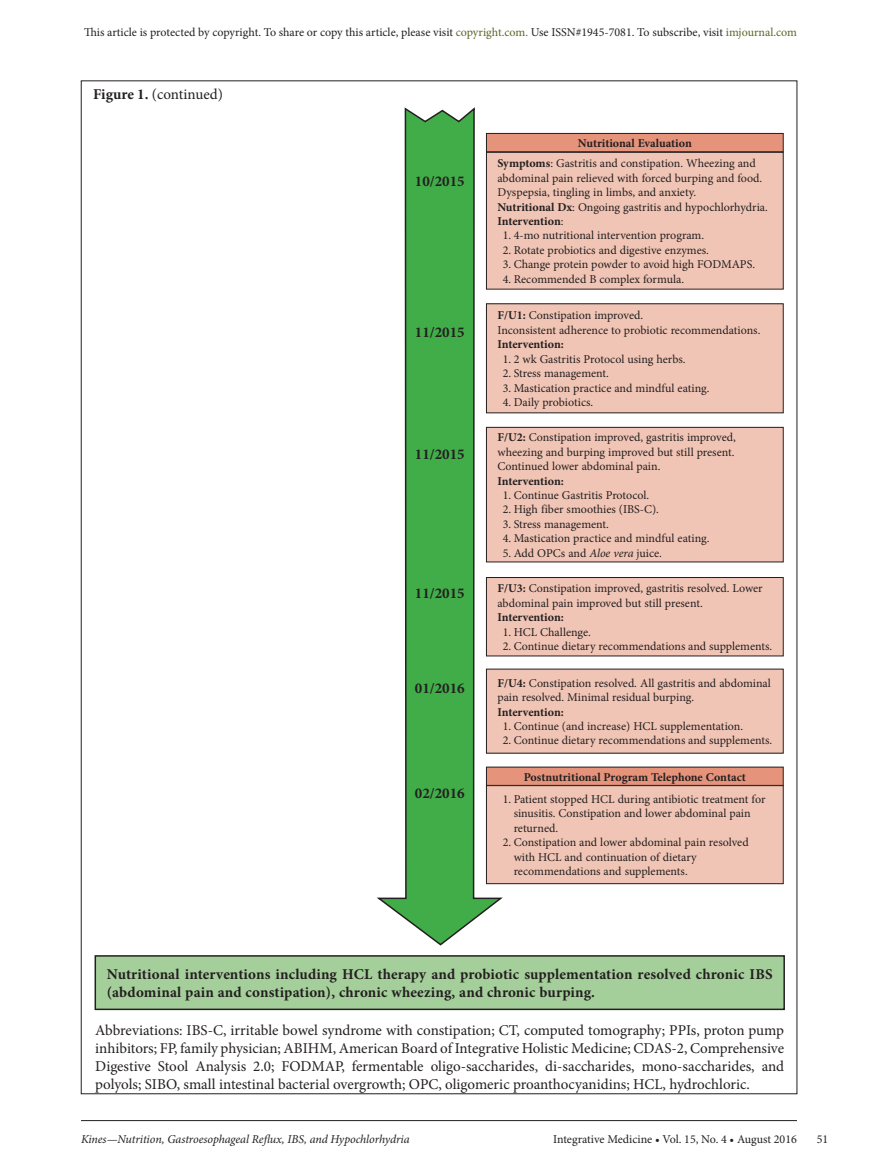
<style>
.page{position:relative;width:878px;height:1175px;background:#fff}
.page>*{position:absolute;margin:0;border:0;box-sizing:border-box;transform-origin:0 0}
.t1{font:15px/18px "Minion Pro";color:#231f20;text-align:justify}
.t2{font:700 15px/18px "Minion Pro";letter-spacing:.005em;color:#231f20}
.t3{font:12px/14.4px "Minion Pro";color:#231f20}
.t4{font:700 12px "Minion Pro";letter-spacing:-.005em;color:#231f20}
.t5{font:italic 12px "Minion Pro";letter-spacing:-.01em;color:#231f20}
.s1{color:#596827}
.s2{font-weight:700}
.s3{font-style:italic}
</style>
<div class="page">
<hr style="left:81px;top:1120px;width:715px;height:1px;background:#231f20">
<div style="left:486px;top:152px;width:297px;height:137px;background:#f1c5b5"></div>
<div style="left:486px;top:152px;width:297px;height:137px;border:1px solid #231f20"></div>
<div style="left:486px;top:304px;width:297px;height:109px;background:#f1c5b5"></div>
<div style="left:486px;top:303px;width:297px;height:110px;border:1px solid #231f20"></div>
<div style="left:486px;top:133px;width:297px;height:19px;background:#e5937a"></div>
<div style="left:486px;top:133px;width:297px;height:19px;border:1px solid #231f20"></div>
<div style="left:486px;top:427px;width:297px;height:135px;background:#f1c5b5"></div>
<div style="left:486px;top:427px;width:297px;height:135px;border:1px solid #231f20"></div>
<div style="left:486px;top:577px;width:297px;height:79px;background:#f1c5b5"></div>
<div style="left:486px;top:577px;width:297px;height:79px;border:1px solid #231f20"></div>
<div style="left:486px;top:669px;width:297px;height:84px;background:#f1c5b5"></div>
<div style="left:486px;top:785px;width:297px;height:98px;background:#f1c5b5"></div>
<div style="left:486px;top:785px;width:297px;height:99px;border:1px solid #231f20"></div>
<div style="left:486px;top:767px;width:297px;height:18px;background:#e5937a"></div>
<div style="left:95px;top:956px;width:689px;height:53px;background:#a5cf9a"></div>
<div style="left:94px;top:955px;width:690px;height:55px;border:2px solid #231f20"></div>
<svg style="left:376px;top:107px;width:129px;height:839px"></svg>
<p class="t3" style="left:84px;top:25px;width:714px">This article is protected by copyright. To share or copy this article, please visit <span class="s1">copyright.com.</span> Use ISSN#1945-7081. To subscribe, visit <span class="s1">imjournal.com</span></p>
<p class="t1" style="left:93px;top:85px;width:131px"><span class="s2">Figure 1.</span> (continued)</p>
<p class="t2" style="left:415px;top:172px;width:51px">10/2015</p>
<p class="t2" style="left:415px;top:323px;width:51px">11/2015</p>
<p class="t2" style="left:415px;top:444px;width:51px">11/2015</p>
<p class="t2" style="left:415px;top:583px;width:51px">11/2015</p>
<p class="t2" style="left:415px;top:678px;width:51px">01/2016</p>
<p class="t2" style="left:415px;top:784px;width:51px">02/2016</p>
<p class="t4" style="left:578px;top:135px;width:115px">Nutritional Evaluation</p>
<p class="t3" style="left:497px;top:156px;width:272px"><span class="s2">Symptoms</span>: Gastritis and constipation. Wheezing and abdominal pain relieved with forced burping and food.<br>Dyspepsia, tingling in limbs, and anxiety.<br><span class="s2">Nutritional Dx</span>: Ongoing gastritis and hypochlorhydria.<br><span class="s2">Intervention</span>:</p>
<p class="t3" style="left:503px;top:228px;width:203px">1. 4-mo nutritional intervention program.</p>
<p class="t3" style="left:503px;top:243px;width:208px">2. Rotate probiotics and digestive enzymes.</p>
<p class="t3" style="left:503px;top:257px;width:254px">3. Change protein powder to avoid high FODMAPS.</p>
<p class="t3" style="left:503px;top:272px;width:183px">4. Recommended B complex formula.</p>
<p class="t3" style="left:497px;top:308px;width:264px"><span class="s2">F/U1:</span> Constipation improved.<br>Inconsistent adherence to probiotic recommendations.</p>
<p class="t4" style="left:497px;top:336px;width:68px">Intervention:</p>
<p class="t3" style="left:503px;top:352px;width:184px">1. 2 wk Gastritis Protocol using herbs.</p>
<p class="t3" style="left:503px;top:366px;width:108px">2. Stress management.</p>
<p class="t3" style="left:503px;top:380px;width:208px">3. Mastication practice and mindful eating.</p>
<p class="t3" style="left:503px;top:395px;width:92px">4. Daily probiotics.</p>
<p class="t3" style="left:497px;top:430px;width:240px;text-align:justify"><span class="s2">F/U2:</span> Constipation improved, gastritis improved, wheezing and burping improved but still present.<br>Continued lower abdominal pain.</p>
<p class="t4" style="left:497px;top:472px;width:68px">Intervention:</p>
<p class="t3" style="left:503px;top:488px;width:148px">1. Continue Gastritis Protocol.</p>
<p class="t3" style="left:503px;top:502px;width:158px">2. High fiber smoothies (IBS-C).</p>
<p class="t3" style="left:503px;top:517px;width:108px">3. Stress management.</p>
<p class="t3" style="left:503px;top:531px;width:208px">4. Mastication practice and mindful eating.</p>
<p class="t3" style="left:503px;top:545px;width:161px">5. Add OPCs and <span class="s3">Aloe vera</span> juice.</p>
<p class="t3" style="left:497px;top:581px;width:267px"><span class="s2">F/U3:</span> Constipation improved, gastritis resolved. Lower abdominal pain improved but still present.</p>
<p class="t4" style="left:497px;top:609px;width:68px">Intervention:</p>
<p class="t3" style="left:503px;top:624px;width:90px">1. HCL Challenge.</p>
<p class="t3" style="left:503px;top:639px;width:271px">2. Continue dietary recommendations and supplements.</p>
<p class="t3" style="left:497px;top:675px;width:275px"><span class="s2">F/U4:</span> Constipation resolved. All gastritis and abdominal pain resolved. Minimal residual burping.</p>
<p class="t4" style="left:497px;top:703px;width:68px">Intervention:</p>
<p class="t3" style="left:503px;top:719px;width:242px">1. Continue (and increase) HCL supplementation.</p>
<p class="t3" style="left:503px;top:733px;width:271px">2. Continue dietary recommendations and supplements.</p>
<p class="t4" style="left:524px;top:768px;width:223px">Postnutritional Program Telephone Contact</p>
<p class="t3" style="left:513px;top:792px;width:253px;text-indent:-11px">1. Patient stopped HCL during antibiotic treatment for sinusitis. Constipation and lower abdominal pain returned.</p>
<p class="t3" style="left:513px;top:835px;width:237px;text-indent:-11px">2. Constipation and lower abdominal pain resolved with HCL and continuation of dietary recommendations and supplements.</p>
<p class="t2" style="left:107px;top:965px;width:667px">Nutritional interventions including HCL therapy and probiotic supplementation resolved chronic IBS (abdominal pain and constipation), chronic wheezing, and chronic burping.</p>
<p class="t1" style="left:95px;top:1021px;width:690px">Abbreviations: IBS-C, irritable bowel syndrome with constipation; CT, computed tomography; PPIs, proton pump inhibitors; FP, family physician; ABIHM, American Board of Integrative Holistic Medicine; CDAS-2, Comprehensive Digestive Stool Analysis 2.0; FODMAP, fermentable oligo-saccharides, di-saccharides, mono-saccharides, and polyols; SIBO, small intestinal bacterial overgrowth; OPC, oligomeric proanthocyanidins; HCL, hydrochloric.</p>
<p class="t5" style="left:81px;top:1131px;width:330px">Kines—Nutrition, Gastroesophageal Reflux, IBS, and Hypochlorhydria</p>
<p class="t3" style="left:553px;top:1132px;width:245px">Integrative Medicine • Vol. 15, No. 4 • August 2016</p>
<p class="t3" style="left:816px;top:1132px;width:13px">51</p>
</div>
